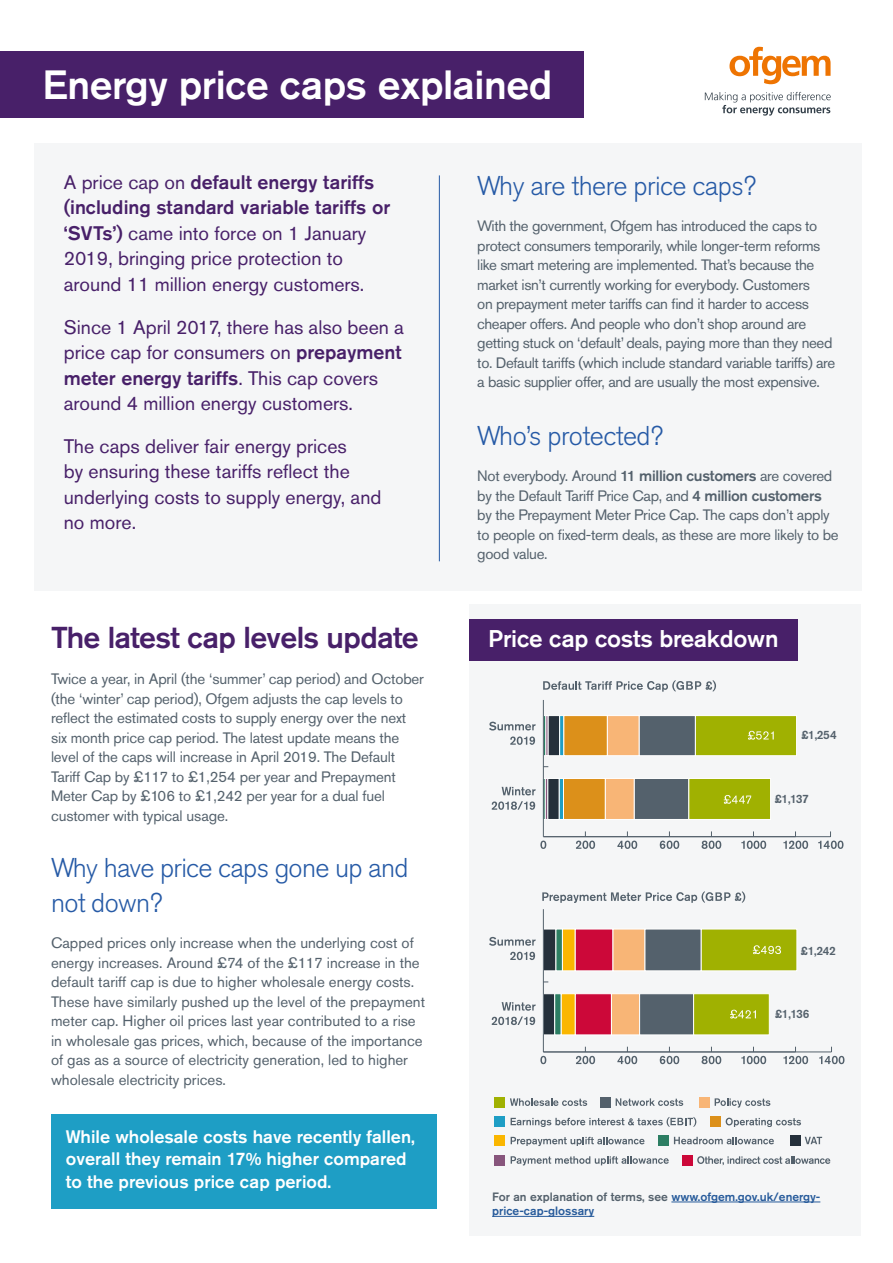
<style>
.page{position:relative;width:893px;height:1263px;background:#fff}
.page>*{position:absolute;margin:0;border:0;box-sizing:border-box;transform-origin:0 0}
.t1{font:500 40.5px "Akzidenz Grotesk Pro";letter-spacing:-.01em;color:#fff}
.t2{font:500 30px "Akzidenz Grotesk Pro";letter-spacing:-.02em;color:#482069}
.t3{font:300 27px/34.5px "Akzidenz Grotesk Pro";letter-spacing:-.025em;color:#265aa6}
.t4{font:500 24px "Akzidenz Grotesk Pro";letter-spacing:-.01em;color:#fff}
.t5{font:19.5px/25.5px "Akzidenz Grotesk Pro";color:#482069}
.t6{font:500 18px/22.5px "Akzidenz Grotesk Pro";color:#fff}
.t7{font:15px/19.5px "Akzidenz Grotesk Pro";letter-spacing:-.01em;color:#54616c}
.t8{font:500 12px/14.4px "Akzidenz Grotesk Pro";color:#275b9b}
.t9{font:500 12px "Akzidenz Grotesk Pro";letter-spacing:-.025em;color:#54616c}
.s1{font-weight:500}
.s2{color:#54616c}
</style>
<div class="page">
<div style="left:34px;top:144px;width:827px;height:447px;background:#f5f6f7"></div>
<svg style="left:729px;top:47px;width:102px;height:37px"></svg>
<svg style="left:705px;top:92px;width:126px;height:24px"></svg>
<hr style="left:439px;top:175px;width:1px;height:386px;background:#265aa6">
<div style="left:469px;top:604px;width:391px;height:631px;background:#f5f6f7"></div>
<div style="left:682px;top:1155px;width:11px;height:10px;background:#cc0839"></div>
<div style="left:494px;top:1136px;width:11px;height:10px;background:#fab600"></div>
<svg style="left:697px;top:1156px;width:133px;height:9px"></svg>
<svg style="left:511px;top:1137px;width:134px;height:9px"></svg>
<div style="left:699px;top:1097px;width:11px;height:10px;background:#f8b576"></div>
<div style="left:711px;top:1117px;width:10px;height:10px;background:#dc901a"></div>
<div style="left:494px;top:1097px;width:11px;height:10px;background:#a0b101"></div>
<div style="left:600px;top:1097px;width:11px;height:10px;background:#54616c"></div>
<div style="left:494px;top:1117px;width:11px;height:10px;background:#1e9ec5"></div>
<div style="left:659px;top:1136px;width:10px;height:10px;background:#2c7e63"></div>
<div style="left:494px;top:1155px;width:11px;height:10px;background:#87557c"></div>
<svg style="left:510px;top:1098px;width:77px;height:8px"></svg>
<svg style="left:616px;top:1098px;width:67px;height:8px"></svg>
<svg style="left:715px;top:1098px;width:55px;height:9px"></svg>
<svg style="left:726px;top:1118px;width:75px;height:9px"></svg>
<svg style="left:511px;top:1117px;width:185px;height:10px"></svg>
<svg style="left:805px;top:1137px;width:17px;height:7px"></svg>
<svg style="left:511px;top:1156px;width:158px;height:9px"></svg>
<div style="left:790px;top:1136px;width:10px;height:10px;background:#25303b"></div>
<svg style="left:674px;top:1137px;width:100px;height:7px"></svg>
<div style="left:469px;top:619px;width:329px;height:41px;background:#482069"></div>
<div style="left:0;top:51px;width:584px;height:67px;background:#482069"></div>
<div style="left:52px;top:1114px;width:385px;height:95px;background:#1e9ec5"></div>
<hr style="left:671px;top:1202px;width:149px;height:1px;background:#275b9b">
<hr style="left:492px;top:1216px;width:102px;height:1px;background:#275b9b">
<div style="left:543px;top:929px;width:13px;height:42px;background:#25303b;border:1px solid #fff"></div>
<svg style="left:556px;top:929px;width:7px;height:42px"></svg>
<div style="left:562px;top:929px;width:13px;height:42px;background:#fab600;border:1px solid #fff"></div>
<div style="left:575px;top:929px;width:38px;height:42px;background:#cc0839;border:1px solid #fff"></div>
<div style="left:613px;top:929px;width:32px;height:42px;background:#f8b576;border:1px solid #fff"></div>
<div style="left:645px;top:929px;width:56px;height:42px;background:#54616c;border:1px solid #fff"></div>
<div style="left:701px;top:929px;width:96px;height:42px;background:#a0b101"></div>
<hr style="left:543px;top:778px;width:2px;height:42px;background:#2c7e63">
<div style="left:545px;top:778px;width:3px;height:42px;background:#87557c;border:1px solid #fff"></div>
<div style="left:548px;top:778px;width:11px;height:42px;background:#25303b"></div>
<svg style="left:559px;top:779px;width:4px;height:40px"></svg>
<div style="left:563px;top:778px;width:42px;height:42px;background:#dc901a;border:1px solid #fff"></div>
<div style="left:605px;top:778px;width:29px;height:42px;background:#f8b576;border:1px solid #fff"></div>
<div style="left:634px;top:778px;width:55px;height:42px;background:#54616c;border:1px solid #fff"></div>
<div style="left:689px;top:778px;width:82px;height:42px;background:#a0b101;border:1px solid #fff"></div>
<div style="left:543px;top:993px;width:12px;height:42px;background:#25303b"></div>
<div style="left:554px;top:993px;width:7px;height:42px;background:#2c7e63;border:1px solid #fff"></div>
<div style="left:561px;top:993px;width:14px;height:42px;background:#fab600;border:1px solid #fff"></div>
<div style="left:575px;top:993px;width:37px;height:42px;background:#cc0839;border:1px solid #fff"></div>
<div style="left:611px;top:993px;width:29px;height:42px;background:#f8b576;border:1px solid #fff"></div>
<div style="left:639px;top:993px;width:55px;height:42px;background:#54616c;border:1px solid #fff"></div>
<div style="left:693px;top:993px;width:76px;height:42px;background:#a0b101;border:1px solid #fff"></div>
<svg style="left:492px;top:1002px;width:44px;height:23px"></svg>
<svg style="left:543px;top:680px;width:173px;height:12px"></svg>
<svg style="left:542px;top:891px;width:203px;height:12px"></svg>
<svg style="left:730px;top:1010px;width:26px;height:8px"></svg>
<svg style="left:753px;top:945px;width:28px;height:9px"></svg>
<svg style="left:540px;top:1056px;width:6px;height:8px"></svg>
<svg style="left:576px;top:1047px;width:19px;height:17px"></svg>
<svg style="left:617px;top:1047px;width:20px;height:17px"></svg>
<svg style="left:660px;top:1047px;width:19px;height:17px"></svg>
<svg style="left:702px;top:1047px;width:19px;height:17px"></svg>
<svg style="left:741px;top:1047px;width:25px;height:17px"></svg>
<svg style="left:783px;top:1047px;width:25px;height:17px"></svg>
<hr style="left:543px;top:1051px;width:288px;height:1px;background:#54616c">
<svg style="left:819px;top:1047px;width:25px;height:17px"></svg>
<hr style="left:543px;top:909px;width:1px;height:143px;background:#54616c">
<svg style="left:489px;top:937px;width:47px;height:9px"></svg>
<svg style="left:510px;top:952px;width:25px;height:8px"></svg>
<svg style="left:502px;top:787px;width:34px;height:8px"></svg>
<svg style="left:492px;top:801px;width:43px;height:9px"></svg>
<svg style="left:540px;top:840px;width:6px;height:9px"></svg>
<svg style="left:576px;top:831px;width:19px;height:18px"></svg>
<svg style="left:617px;top:831px;width:20px;height:18px"></svg>
<svg style="left:660px;top:831px;width:19px;height:18px"></svg>
<svg style="left:702px;top:831px;width:19px;height:18px"></svg>
<svg style="left:741px;top:831px;width:25px;height:18px"></svg>
<svg style="left:783px;top:831px;width:25px;height:18px"></svg>
<hr style="left:543px;top:836px;width:287px;height:1px;background:#54616c">
<svg style="left:818px;top:831px;width:25px;height:18px"></svg>
<svg style="left:489px;top:722px;width:47px;height:8px"></svg>
<svg style="left:510px;top:736px;width:25px;height:9px"></svg>
<svg style="left:724px;top:795px;width:27px;height:9px"></svg>
<div style="left:543px;top:715px;width:3px;height:41px;background:#2c7e63;border:1px solid #fff"></div>
<hr style="left:546px;top:715px;width:2px;height:41px;background:#87557c">
<div style="left:548px;top:715px;width:12px;height:41px;background:#25303b;border:1px solid #fff"></div>
<svg style="left:559px;top:715px;width:5px;height:41px"></svg>
<div style="left:564px;top:715px;width:44px;height:41px;background:#dc901a;border:1px solid #fff"></div>
<div style="left:607px;top:715px;width:32px;height:41px;background:#f8b576;border:1px solid #fff"></div>
<div style="left:639px;top:715px;width:57px;height:41px;background:#54616c;border:1px solid #fff"></div>
<div style="left:695px;top:715px;width:102px;height:41px;background:#a0b101;border:1px solid #fff"></div>
<hr style="left:543px;top:700px;width:1px;height:137px;background:#54616c">
<svg style="left:748px;top:731px;width:26px;height:9px"></svg>
<p class="t1" style="left:43px;top:58px;width:512px">Energy price caps explained</p>
<p class="t5" style="left:64px;top:169px;width:328px">A price cap on <span class="s1">default energy tariffs (including standard variable tariffs or ‘SVTs’)</span> came into force on 1 January 2019, bringing price protection to around 11 million energy customers.</p>
<p class="t5" style="left:64px;top:314px;width:342px">Since 1 April 2017, there has also been a price cap for consumers on <span class="s1">prepayment meter energy tariffs</span>. This cap covers around 4 million energy customers.</p>
<p class="t5" style="left:64px;top:433px;width:319px">The caps deliver fair energy prices<br>by ensuring these tariffs reflect the underlying costs to supply energy, and no more.</p>
<p class="t2" style="left:51px;top:618px;width:369px">The latest cap levels update</p>
<p class="t7" style="left:51px;top:669px;width:374px">Twice a year, in April (the ‘summer’ cap period) and October (the ‘winter’ cap period), Ofgem adjusts the cap levels to reflect the estimated costs to supply energy over the next six month price cap period. The latest update means the level of the caps will increase in April 2019. The Default Tariff Cap by £117 to £1,254 per year and Prepayment Meter Cap by £106 to £1,242 per year for a dual fuel customer with typical usage.</p>
<p class="t3" style="left:51px;top:850px;width:359px">Why have price caps gone up and not down?</p>
<p class="t7" style="left:51px;top:933px;width:376px">Capped prices only increase when the underlying cost of energy increases. Around £74 of the £117 increase in the default tariff cap is due to higher wholesale energy costs.<br>These have similarly pushed up the level of the prepayment meter cap. Higher oil prices last year contributed to a rise in wholesale gas prices, which, because of the importance of gas as a source of electricity generation, led to higher wholesale electricity prices.</p>
<p class="t6" style="left:66px;top:1125px;width:350px">While wholesale costs have recently fallen, overall they remain 17% higher compared to the previous price cap period.</p>
<p class="t3" style="left:477px;top:168px;width:280px">Why are there price caps?</p>
<p class="t7" style="left:477px;top:216px;width:360px">With the government, Ofgem has introduced the caps to protect consumers temporarily, while longer-term reforms like smart metering are implemented. That’s because the market isn’t currently working for everybody. Customers<br>on prepayment meter tariffs can find it harder to access cheaper offers. And people who don’t shop around are getting stuck on ‘default’ deals, paying more than they need to. Default tariffs (which include standard variable tariffs) are a basic supplier offer, and are usually the most expensive.</p>
<p class="t3" style="left:477px;top:418px;width:187px">Who’s protected?</p>
<p class="t7" style="left:477px;top:466px;width:363px">Not everybody. Around <span class="s1">11 million customers</span> are covered by the Default Tariff Price Cap, and <span class="s1">4 million customers </span>by the Prepayment Meter Price Cap. The caps don’t apply to people on fixed-term deals, as these are more likely to be good value.</p>
<p class="t4" style="left:488px;top:623px;width:292px">Price cap costs breakdown</p>
<p class="t9" style="left:801px;top:727px;width:37px">£1,254</p>
<p class="t9" style="left:774px;top:791px;width:36px">£1,137</p>
<p class="t9" style="left:800px;top:943px;width:37px">£1,242</p>
<p class="t9" style="left:775px;top:1006px;width:36px">£1,136</p>
<p class="t8" style="left:492px;top:1189px;width:330px"><span class="s2">For an explanation of terms, see</span> www.ofgem.gov.uk/energy&shy;price-cap-glossary</p>
</div>
